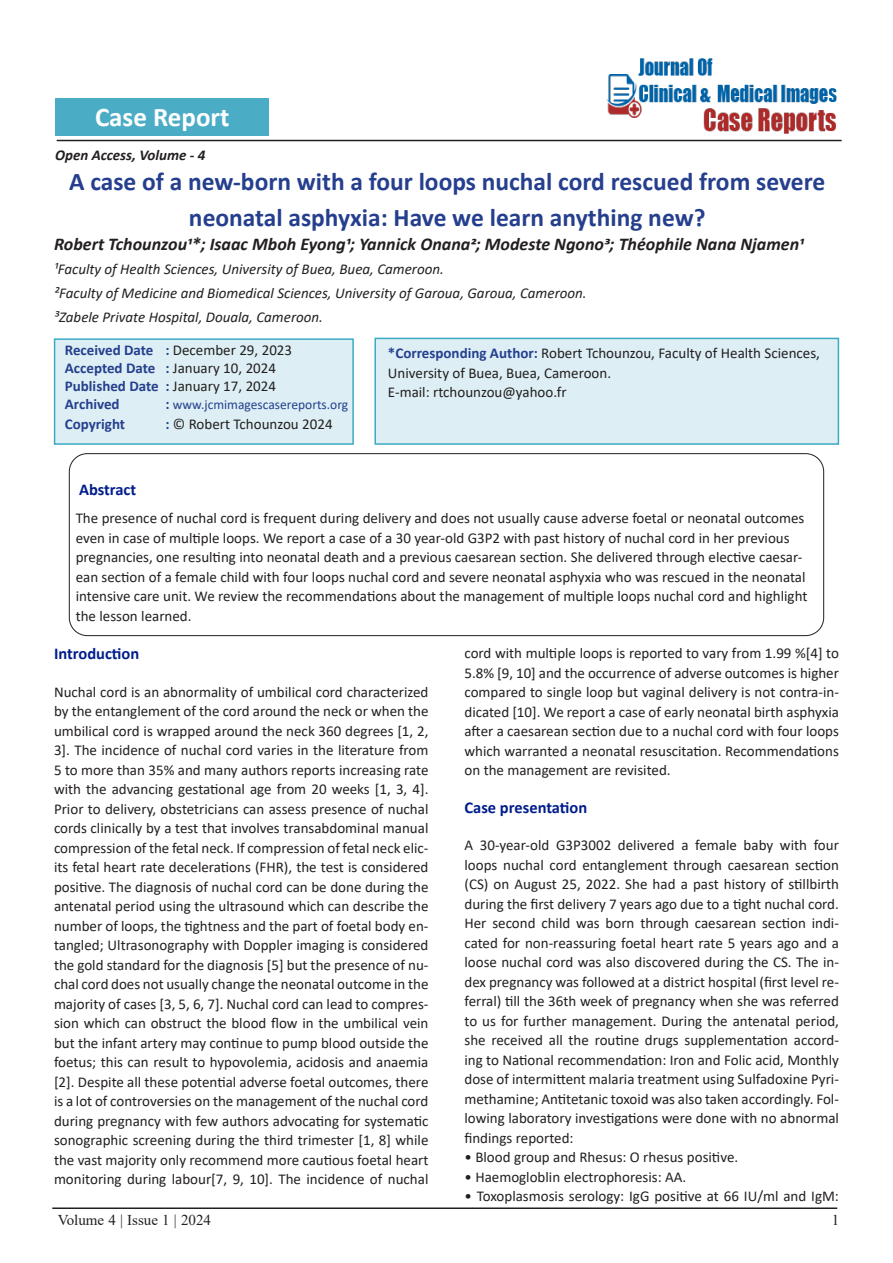
<style>
.page{position:relative;width:893px;height:1263px;background:#fff}
.page>*{position:absolute;margin:0;border:0;box-sizing:border-box;transform-origin:0 0}
.t1{font:700 27px "Calibri";color:#fff}
.Tittle{font:700 25.5px/36px "Calibri";color:#253f8e;text-align:center}
.Paragraph_Style_1{font:italic 700 18px "Calibri";color:#231f20}
.side_heading_new{font:700 16.5px "Calibri";color:#001d8c}
.Paragraph_Style_1-2{font:15px/19.5px "Calibri";color:#231f20;text-align:justify}
.side_heading_new-2{font:15px/19.5px "Calibri";color:#231f20}
.Paragraph_Style_1-3{font:italic 15px "Calibri";color:#231f20}
.Paragraph_Style_1-4{font:700 15px/18px "Calibri";color:#253f8e}
.t2{font:15px "Times New Roman";color:#231f20}
.t3{font:italic 700 15px "Calibri";color:#231f20}
.Paragraph_Style_1-5{font:13.5px "Calibri";color:#253f8e}
.s1{font-weight:400;color:#231f20}
.s2{font-weight:700;font-size:15px}
.s3{font-weight:700;color:#253f8e}
</style>
<div class="page">
<hr style="left:57px;top:140px;width:785px;height:1px;background:#231f20">
<hr style="left:52px;top:1207px;width:785px;height:2px;background:#231f20">
<div style="left:55px;top:98px;width:213px;height:38px;background:#4bacc6"></div>
<div style="left:374px;top:338px;width:465px;height:107px;background:#ddeff4;border:2px solid #3daac4"></div>
<div style="left:54px;top:338px;width:300px;height:107px;background:#ddeff4;border:2px solid #3daac4"></div>
<img style="left:605px;top:58px;width:234px;height:82px">
<div style="left:69px;top:453px;width:755px;height:183px;border:1px solid #231f20;border-radius:18px"></div>
<p class="t1" style="left:95px;top:97px;width:136px">Case Report</p>
<p class="t3" style="left:55px;top:144px;width:152px">Open Access, Volume - 4</p>
<p class="Tittle" style="left:69px;top:163px;width:758px">A case of a new-born with a four loops nuchal cord rescued from severe neonatal asphyxia: Have we learn anything new?</p>
<p class="Paragraph_Style_1" style="left:54px;top:231px;width:752px">Robert Tchounzou1*; Isaac Mboh Eyong1; Yannick Onana2; Modeste Ngono3; Théophile Nana Njamen1</p>
<p class="Paragraph_Style_1-3" style="left:54px;top:259px;width:391px">¹Faculty of Health Sciences, University of Buea, Buea, Cameroon.</p>
<p class="Paragraph_Style_1-3" style="left:54px;top:283px;width:534px">²Faculty of Medicine and Biomedical Sciences, University of Garoua, Garoua, Cameroon.</p>
<p class="Paragraph_Style_1-3" style="left:54px;top:307px;width:271px">³Zabele Private Hospital, Douala, Cameroon.</p>
<p class="Paragraph_Style_1-4" style="left:65px;top:341px;width:229px">Received Date : <span class="s1">December 29, 2023<br></span>Accepted Date : <span class="s1">January 10, 2024<br></span>Published Date : <span class="s1">January 17, 2024<br></span>Archived</p>
<p class="Paragraph_Style_1-5" style="left:165px;top:395px;width:184px"><span class="s2">:</span> www.jcmimagescasereports.org</p>
<p class="Paragraph_Style_1-4" style="left:65px;top:414px;width:62px">Copyright</p>
<p class="Paragraph_Style_1-2" style="left:165px;top:414px;width:169px"><span class="s3">:</span> © Robert Tchounzou 2024</p>
<p class="Paragraph_Style_1-2" style="left:388px;top:343px;width:434px"><span class="s3">*Corresponding Author:</span> Robert Tchounzou, Faculty of Health Sciences,<br>University of Buea, Buea, Cameroon.</p>
<p class="Paragraph_Style_1-2" style="left:388px;top:382px;width:180px">E-mail: rtchounzou@yahoo.fr</p>
<p class="side_heading_new" style="left:79px;top:478px;width:59px">Abstract</p>
<p class="side_heading_new-2" style="left:76px;top:508px;width:733px">The presence of nuchal cord is frequent during delivery and does not usually cause adverse foetal or neonatal outcomes even in case of multiple loops. We report a case of a 30 year-old G3P2 with past history of nuchal cord in her previous pregnancies, one resulting into neonatal death and a previous caesarean section. She delivered through elective caesar&shy;ean section of a female child with four loops nuchal cord and severe neonatal asphyxia who was rescued in the neonatal intensive care unit. We review the recommendations about the management of multiple loops nuchal cord and highlight the lesson learned.</p>
<p class="side_heading_new" style="left:54px;top:642px;width:87px">Introduction</p>
<p class="Paragraph_Style_1-2" style="left:54px;top:681px;width:376px">Nuchal cord is an abnormality of umbilical cord characterized by the entanglement of the cord around the neck or when the umbilical cord is wrapped around the neck 360 degrees [1, 2, 3]. The incidence of nuchal cord varies in the literature from 5 to more than 35% and many authors reports increasing rate with the advancing gestational age from 20 weeks [1, 3, 4].<br>Prior to delivery, obstetricians can assess presence of nuchal cords clinically by a test that involves transabdominal manual compression of the fetal neck. If compression of fetal neck elic&shy;its fetal heart rate decelerations (FHR), the test is considered positive. The diagnosis of nuchal cord can be done during the antenatal period using the ultrasound which can describe the number of loops, the tightness and the part of foetal body en&shy;tangled; Ultrasonography with Doppler imaging is considered the gold standard for the diagnosis [5] but the presence of nu&shy;chal cord does not usually change the neonatal outcome in the majority of cases [3, 5, 6, 7]. Nuchal cord can lead to compres&shy;sion which can obstruct the blood flow in the umbilical vein but the infant artery may continue to pump blood outside the foetus; this can result to hypovolemia, acidosis and anaemia [2]. Despite all these potential adverse foetal outcomes, there is a lot of controversies on the management of the nuchal cord during pregnancy with few authors advocating for systematic sonographic screening during the third trimester [1, 8] while the vast majority only recommend more cautious foetal heart monitoring during labour[7, 9, 10]. The incidence of nuchal</p>
<p class="Paragraph_Style_1-2" style="left:464px;top:643px;width:376px">cord with multiple loops is reported to vary from 1.99 %[4] to 5.8% [9, 10] and the occurrence of adverse outcomes is higher compared to single loop but vaginal delivery is not contra-in&shy;dicated [10]. We report a case of early neonatal birth asphyxia after a caesarean section due to a nuchal cord with four loops which warranted a neonatal resuscitation. Recommendations on the management are revisited.</p>
<p class="side_heading_new" style="left:464px;top:795px;width:124px">Case presentation</p>
<p class="Paragraph_Style_1-2" style="left:464px;top:835px;width:376px">A 30-year-old G3P3002 delivered a female baby with four loops nuchal cord entanglement through caesarean section (CS) on August 25, 2022. She had a past history of stillbirth during the first delivery 7 years ago due to a tight nuchal cord.<br>Her second child was born through caesarean section indi&shy;cated for non-reassuring foetal heart rate 5 years ago and a loose nuchal cord was also discovered during the CS. The in&shy;dex pregnancy was followed at a district hospital (first level re&shy;ferral) till the 36th week of pregnancy when she was referred to us for further management. During the antenatal period, she received all the routine drugs supplementation accord&shy;ing to National recommendation: Iron and Folic acid, Monthly dose of intermittent malaria treatment using Sulfadoxine Pyri&shy;methamine; Antitetanic toxoid was also taken accordingly. Fol&shy;lowing laboratory investigations were done with no abnormal findings reported:</p>
<p class="Paragraph_Style_1-2" style="left:464px;top:1147px;width:275px">• Blood group and Rhesus: O rhesus positive.</p>
<p class="Paragraph_Style_1-2" style="left:464px;top:1166px;width:223px">• Haemogloblin electrophoresis: AA.</p>
<p class="Paragraph_Style_1-2" style="left:464px;top:1186px;width:376px">• Toxoplasmosis serology: IgG positive at 66 IU/ml and IgM:</p>
<p class="t2" style="left:58px;top:1210px;width:155px">Volume 4 | Issue 1 | 2024</p>
<p class="t2" style="left:832px;top:1210px;width:9px">1</p>
</div>
